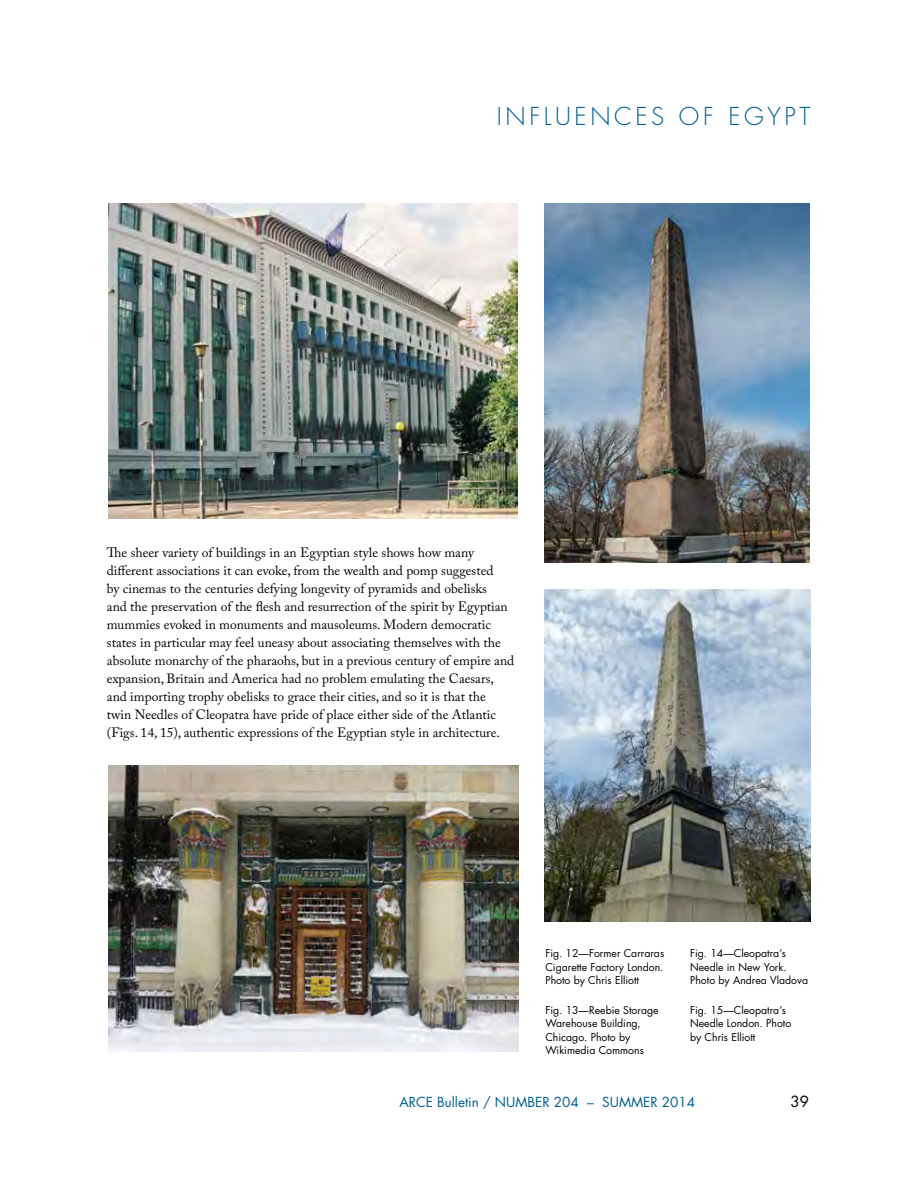
<style>
.page{position:relative;width:918px;height:1188px;background:#fff}
.page>*{position:absolute;margin:0;border:0;box-sizing:border-box;transform-origin:0 0}
.t1{font:300 24px "Futura";letter-spacing:.15em;color:#005e8f}
.t2{font:15px "Futura";color:#000}
.t3{font:13.5px/18px "Adobe Caslon Pro";color:#000}
.t4{font:13.5px "Futura";color:#005e8f}
.t5{font:10.5px/13.5px "Futura";color:#000}
</style>
<div class="page">
<img style="left:108px;top:203px;width:410px;height:315px">
<img style="left:108px;top:765px;width:411px;height:287px">
<img style="left:544px;top:203px;width:266px;height:360px">
<img style="left:545px;top:590px;width:265px;height:332px">
<h1 class="t1" style="left:497px;top:101px;width:315px">INFLUENCES OF EGYPT</h1>
<p class="t3" style="left:107px;top:543px;width:409px">The sheer variety of buildings in an Egyptian style shows how many different associations it can evoke, from the wealth and pomp suggested<br>by cinemas to the centuries defying longevity of pyramids and obelisks<br>and the preservation of the flesh and resurrection of the spirit by Egyptian mummies evoked in monuments and mausoleums. Modern democratic states in particular may feel uneasy about associating themselves with the absolute monarchy of the pharaohs, but in a previous century of empire and expansion, Britain and America had no problem emulating the Caesars, and importing trophy obelisks to grace their cities, and so it is that the<br>twin Needles of Cleopatra have pride of place either side of the Atlantic (Figs. 14, 15), authentic expressions of the Egyptian style in architecture.</p>
<p class="t5" style="left:545px;top:946px;width:120px;text-align:justify">Fig. 12—Former Carraras Cigarette Factory London.<br>Photo by Chris Elliott</p>
<p class="t5" style="left:545px;top:1003px;width:115px">Fig. 13—Reebie Storage<br>Warehouse Building,<br>Chicago. Photo by<br>Wikimedia Commons</p>
<p class="t5" style="left:690px;top:946px;width:119px">Fig. 14—Cleopatra’s<br>Needle in New York.<br>Photo by Andrea Vladova</p>
<p class="t5" style="left:690px;top:1003px;width:103px">Fig. 15—Cleopatra’s<br>Needle London. Photo by Chris Elliott</p>
<p class="t4" style="left:400px;top:1093px;width:297px">ARCE Bulletin / NUMBER 204 – SUMMER 2014</p>
<p class="t2" style="left:791px;top:1091px;width:20px">39</p>
</div>
